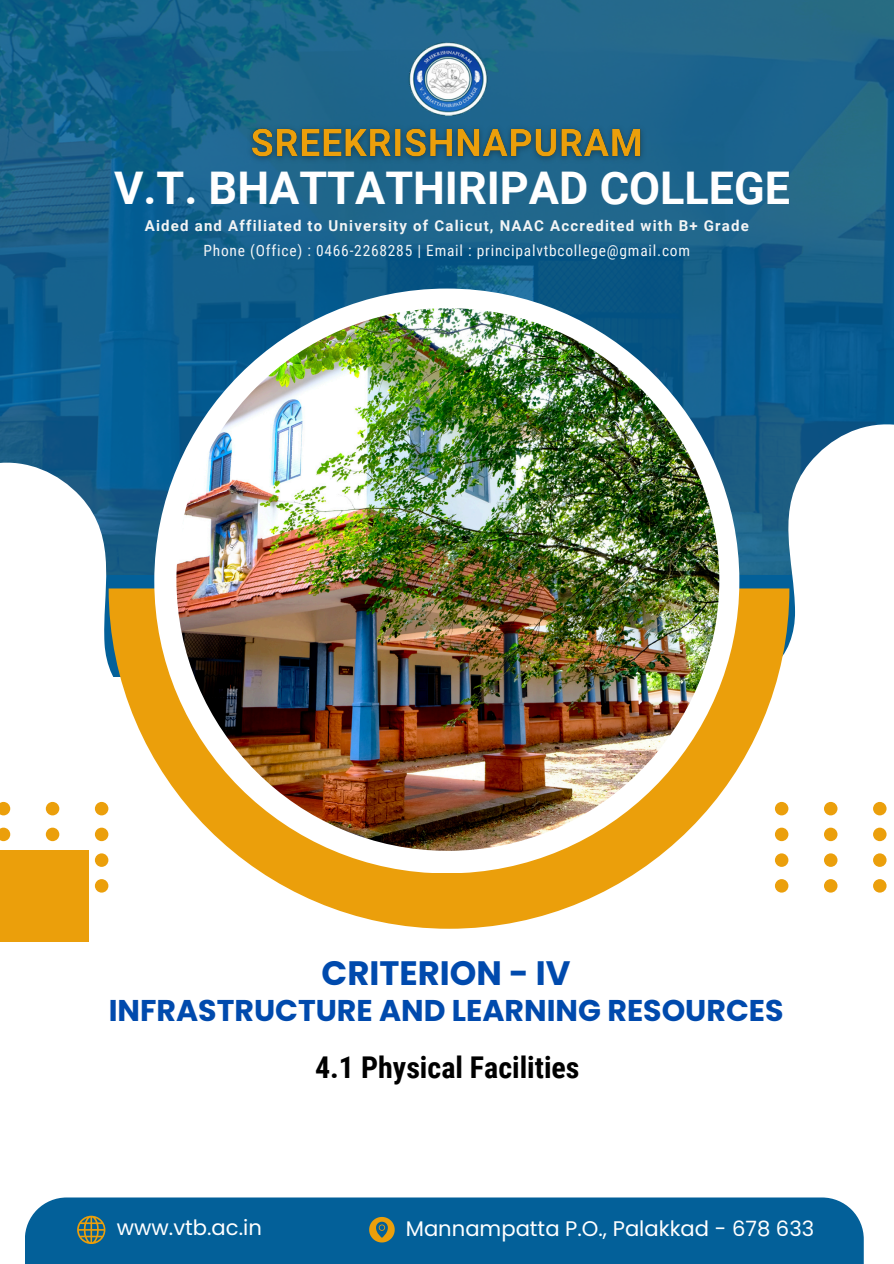
<style>
.page{position:relative;width:894px;height:1264px;background:#fff}
.page>*{position:absolute;margin:0;border:0;box-sizing:border-box;transform-origin:0 0}
.t1{font:700 45px "Roboto";color:#fff}
.t2{font:700 33.9px "Poppins";color:#004aad}
.t3{font:700 30px "Poppins";color:#004aad}
.t4{font:700 30px "Roboto Condensed";color:#000}
.t5{font:21.15px "Poppins";color:#fff}
.t6{font:15.45px "Roboto Condensed";letter-spacing:.05em;color:#f2f4f5}
.t7{font:700 15px "Roboto";letter-spacing:.08em;color:#f2f4f5}
</style>
<div class="page">
<img style="left:0;top:0;width:893px;height:436px">
<svg style="left:671px;top:392px;width:222px;height:501px"></svg>
<svg style="left:0;top:436px;width:192px;height:457px"></svg>
<svg style="left:109px;top:588px;width:680px;height:340px;fill:#eb9f0b"></svg>
<div style="left:154px;top:288px;width:585px;height:585px;background:#fff;border-radius:50%"></div>
<img style="left:176px;top:308px;width:543px;height:542px;border-radius:50%">
<div style="left:0;top:850px;width:89px;height:92px;background:#eb9f0b"></div>
<div style="left:25px;top:1197px;width:838px;height:66px;background:#036099"></div>
<svg style="left:774px;top:802px;width:119px;height:90px"></svg>
<svg style="left:0;top:802px;width:108px;height:90px"></svg>
<img style="left:241px;top:118px;width:411px;height:52px">
<img style="left:391px;top:42px;width:111px;height:73px">
<svg style="left:77px;top:1215px;width:28px;height:28px"></svg>
<svg style="left:369px;top:1217px;width:25px;height:25px"></svg>
<p class="t1" style="left:114px;top:162px;width:677px">V.T. BHATTATHIRIPAD COLLEGE</p>
<p class="t7" style="left:145px;top:217px;width:605px">Aided and Affiliated to University of Calicut, NAAC Accredited with B+ Grade</p>
<p class="t6" style="left:203px;top:241px;width:488px">Phone (Office) : 0466-2268285 | Email : principalvtbcollege@gmail.com</p>
<p class="t2" style="left:321px;top:949px;width:250px">CRITERION - IV</p>
<p class="t3" style="left:109px;top:989px;width:676px">INFRASTRUCTURE AND LEARNING RESOURCES</p>
<h6 class="t5" style="left:117px;top:1212px;width:146px">www.vtb.ac.in</h6>
<p class="t4" style="left:315px;top:1050px;width:266px">4.1 Physical Facilities</p>
<p class="t5" style="left:405px;top:1214px;width:410px">Mannampatta P.O., Palakkad - 678 633</p>
</div>
